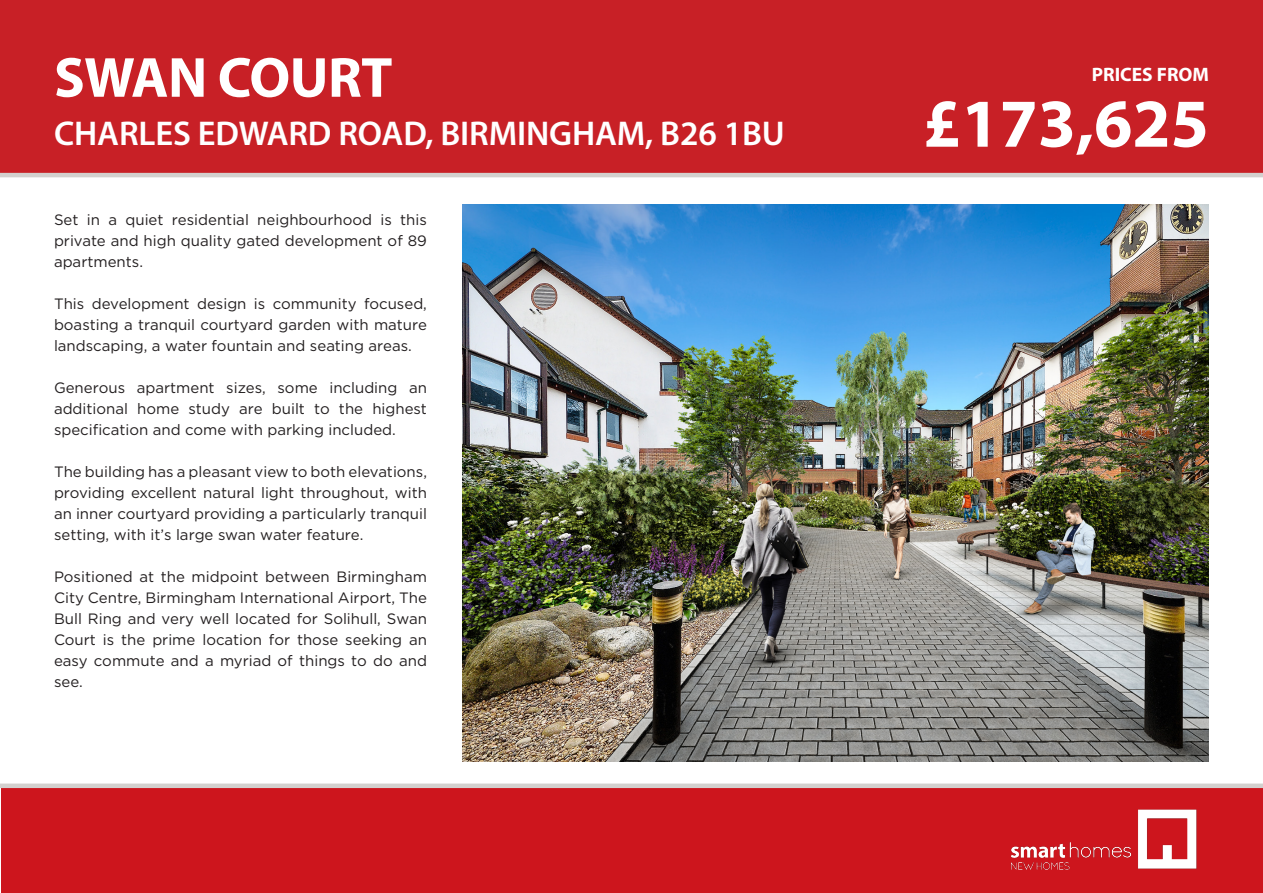
<style>
.page{position:relative;width:1263px;height:893px;background:#fff}
.page>*{position:absolute;margin:0;border:0;box-sizing:border-box;transform-origin:0 0}
.t1{font:700 69px "Myriad Pro";color:#fff}
.t2{font:700 57px "Myriad Pro";letter-spacing:-.01em;color:#fff}
.t3{font:600 34.5px "Myriad Pro";letter-spacing:-.005em;color:#fff}
.t4{font:700 19.5px "Myriad Pro";color:#fff}
.t5{font:15px/21px "Gotham";color:#231f20;text-align:justify}
</style>
<div class="page">
<div style="left:0;top:0;width:1263px;height:174px;background:#c82026"></div>
<hr style="left:0;top:173px;width:1263px;height:4px;background:#d3d0ce">
<div style="left:1px;top:787px;width:1262px;height:106px;background:#cd151d"></div>
<div style="left:0;top:783px;width:1263px;height:5px;background:#d3d0ce"></div>
<img style="left:1011px;top:809px;width:186px;height:61px">
<img style="left:463px;top:204px;width:746px;height:558px">
<h2 class="t2" style="left:54px;top:40px;width:340px">SWAN COURT</h2>
<h3 class="t4" style="left:1092px;top:61px;width:119px">PRICES FROM</h3>
<h3 class="t3" style="left:54px;top:112px;width:732px">CHARLES EDWARD ROAD, BIRMINGHAM, B26 1BU</h3>
<h1 class="t1" style="left:923px;top:78px;width:288px">£173,625</h1>
<p class="t5" style="left:54px;top:209px;width:374px">Set in a quiet residential neighbourhood is this private and high quality gated development of 89 apartments.</p>
<p class="t5" style="left:54px;top:293px;width:374px">This development design is community focused, boasting a tranquil courtyard garden with mature landscaping, a water fountain and seating areas.</p>
<p class="t5" style="left:54px;top:377px;width:374px">Generous apartment sizes, some including an additional home study are built to the highest specification and come with parking included.</p>
<p class="t5" style="left:54px;top:461px;width:374px">The building has a pleasant view to both elevations, providing excellent natural light throughout, with an inner courtyard providing a particularly tranquil setting, with it’s large swan water feature.</p>
<p class="t5" style="left:54px;top:566px;width:374px">Positioned at the midpoint between Birmingham City Centre, Birmingham International Airport, The Bull Ring and very well located for Solihull, Swan Court is the prime location for those seeking an easy commute and a myriad of things to do and see.</p>
</div>
